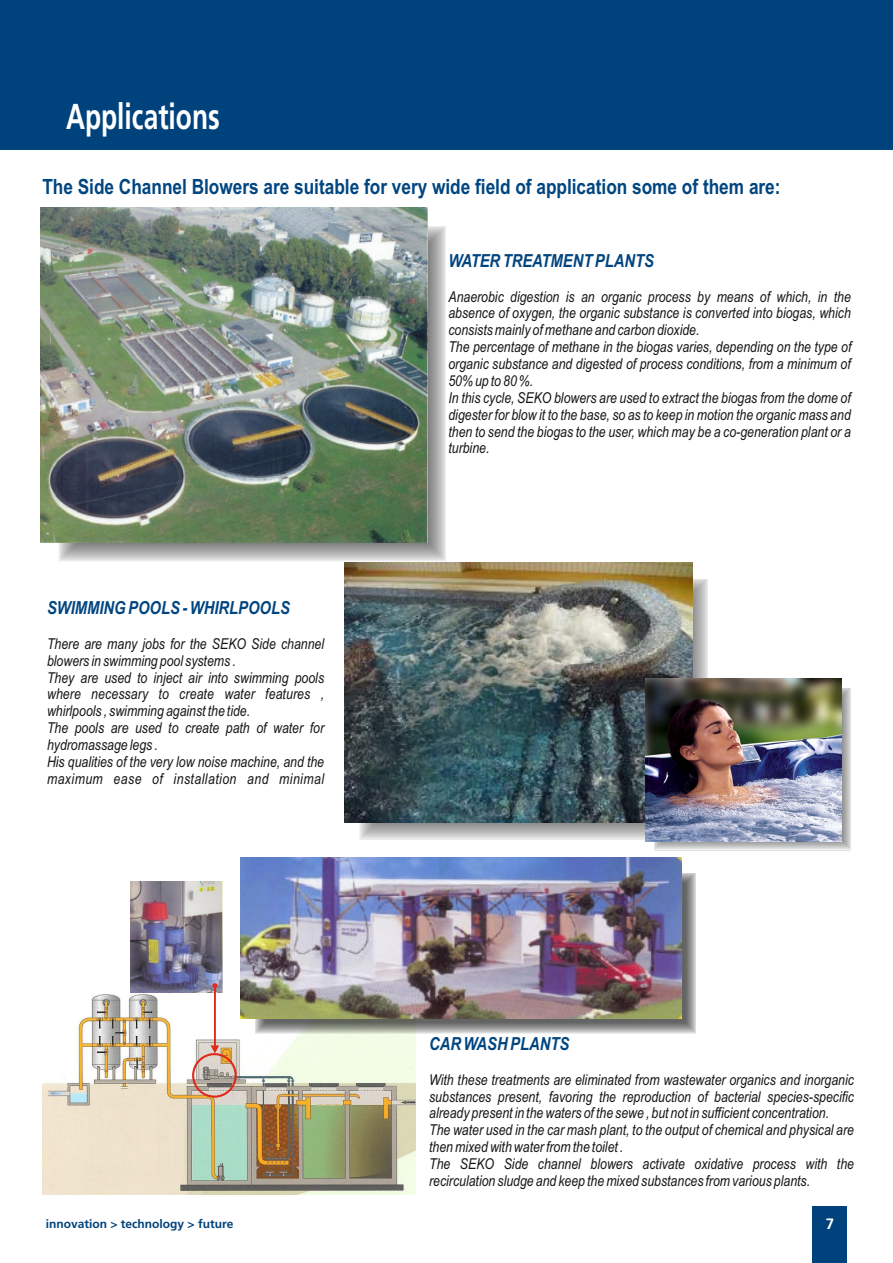
<style>
.page{position:relative;width:893px;height:1263px;background:#fff}
.page>*{position:absolute;margin:0;border:0;box-sizing:border-box;transform-origin:0 0}
.t1{font:700 36px "Frutiger SAIN Bdv 1";color:#fff;scale:.73 1}
.t2{font:700 21px "Arial Narrow";color:#004580}
.t3{font:italic 700 18px "Arial Narrow";color:#004580}
.t4{font:italic 15px/16.8px "Arial Narrow";color:#151616}
.t5{font:700 15px "Frutiger SAIN Bdv 1";color:#fff}
.t6{font:700 12px "Frutiger SAIN Bdv 1";color:#00427c}
</style>
<div class="page">
<div style="left:0;top:0;width:893px;height:150px;background:#00427c"></div>
<div style="left:58px;top:227px;width:388px;height:335px;background:#151616;opacity:.69"></div>
<img style="left:40px;top:207px;width:388px;height:336px">
<img style="left:130px;top:881px;width:93px;height:112px">
<img style="left:43px;top:994px;width:372px;height:201px">
<div style="left:255px;top:873px;width:440px;height:161px;background:#151616;opacity:.66"></div>
<img style="left:241px;top:858px;width:440px;height:160px">
<div style="left:359px;top:579px;width:348px;height:260px;background:#151616;opacity:.52"></div>
<img style="left:344px;top:562px;width:348px;height:261px">
<div style="left:654px;top:688px;width:196px;height:162px;background:#151616;opacity:.57"></div>
<img style="left:645px;top:678px;width:196px;height:163px">
<svg style="left:210px;top:983px;width:9px;height:70px"></svg>
<div style="left:192px;top:1053px;width:45px;height:45px;border:2px solid #dd2b1c;border-radius:50%"></div>
<div style="left:812px;top:1206px;width:34px;height:57px;background:#00427c"></div>
<h1 class="t1" style="left:66px;top:95px;width:212px">Applications</h1>
<h2 class="t2" style="left:42px;top:178px;width:739px">The Side Channel Blowers are suitable for very wide field of application some of them are:</h2>
<p class="t3" style="left:47px;top:601px;width:244px">SWIMMING POOLS - WHIRLPOOLS</p>
<p class="t4" style="left:47px;top:637px;width:278px">There are many jobs for the SEKO Side channel blowers in swimming pool systems .<br>They are used to inject air into swimming pools where necessary to create water features , whirlpools , swimming against the tide.<br>The pools are used to create path of water for hydromassage legs .<br>His qualities of the very low noise machine, and the maximum ease of installation and minimal</p>
<p class="t3" style="left:448px;top:254px;width:207px">WATER TREATMENT PLANTS</p>
<p class="t4" style="left:448px;top:289px;width:404px">Anaerobic digestion is an organic process by means of which, in the absence of oxygen, the organic substance is converted into biogas, which consists mainly of methane and carbon dioxide.<br>The percentage of methane in the biogas varies, depending on the type of organic substance and digested of process conditions, from a minimum of 50% up to 80 %.<br>In this cycle, SEKO blowers are used to extract the biogas from the dome of digester for blow it to the base, so as to keep in motion the organic mass and then to send the biogas to the user, which may be a co-generation plant or a turbine.</p>
<p class="t3" style="left:429px;top:1037px;width:142px">CAR WASH PLANTS</p>
<p class="t4" style="left:429px;top:1072px;width:426px">With these treatments are eliminated from wastewater organics and inorganic substances present, favoring the reproduction of bacterial species-specific already present in the waters of the sewe , but not in sufficient concentration.<br>The water used in the car mash plant, to the output of chemical and physical are then mixed with water from the toilet .<br>The SEKO Side channel blowers activate oxidative process with the recirculation sludge and keep the mixed substances from various plants.</p>
<p class="t6" style="left:46px;top:1216px;width:189px">innovation &gt; technology &gt; future</p>
<p class="t5" style="left:825px;top:1215px;width:10px">7</p>
</div>
